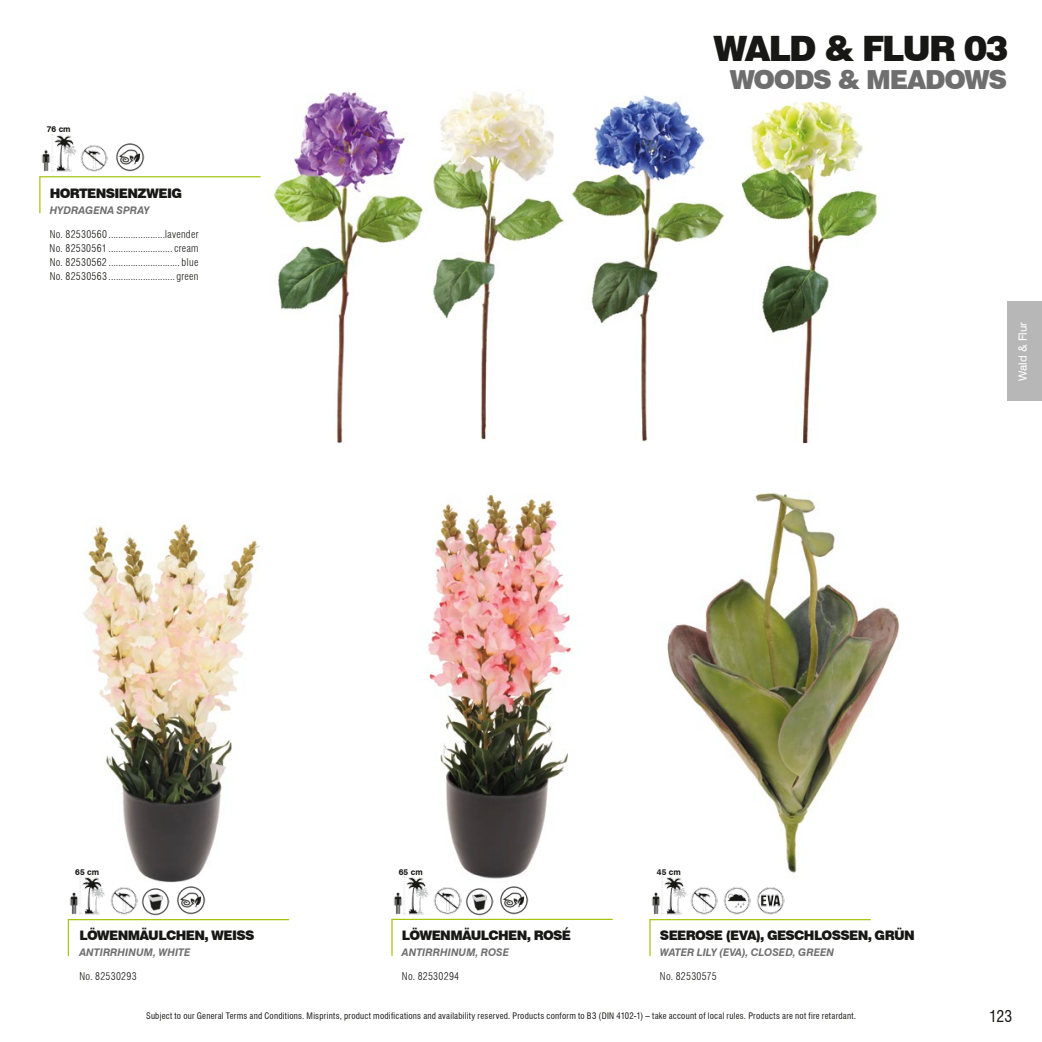
<style>
.page{position:relative;width:1042px;height:1042px;background:#fff}
.page>*{position:absolute;margin:0;border:0;box-sizing:border-box;transform-origin:0 0}
.t1{font:900 35px "Swiss 721 BT";letter-spacing:-.055em;color:#171715}
.t2{font:900 26.25px "Swiss 721 BT";letter-spacing:-.05em;color:#6e6e6e}
.t3{font:condensed 15.75px "Swiss 721 BT";color:#171715}
.t4{font:900 13.12px "Swiss 721 BT";letter-spacing:-.05em;color:#171715}
.t5{font:11.38px "Swiss 721 BT";color:#fff}
.t6{font:300 condensed 10.5px/14px "Swiss 721 BT";letter-spacing:.03em;color:#171715;text-align:justify}
.t7{font:italic 700 10.5px "Swiss 721 BT";color:#6e6e6e}
.t8{font:condensed 8.75px "Swiss 721 BT";letter-spacing:.03em;color:#171715}
.t9{font:700 8.4px "Swiss 721 BT";color:#171715}
</style>
<div class="page">
<img style="left:420px;top:494px;width:153px;height:385px">
<img style="left:257px;top:91px;width:166px;height:352px">
<img style="left:432px;top:91px;width:133px;height:349px">
<img style="left:572px;top:95px;width:152px;height:345px">
<img style="left:743px;top:101px;width:135px;height:341px">
<img style="left:661px;top:492px;width:239px;height:385px">
<img style="left:79px;top:523px;width:181px;height:379px">
<div style="left:1007px;top:302px;width:35px;height:99px;background:#b7b7b8"></div>
<hr style="left:68px;top:919px;width:221px;height:1px;background:#a4c60e">
<hr style="left:68px;top:919px;width:1px;height:37px;background:#a4c60e">
<img style="left:69px;top:877px;width:38px;height:38px">
<img style="left:110px;top:887px;width:28px;height:27px">
<img style="left:142px;top:887px;width:28px;height:28px">
<hr style="left:391px;top:919px;width:222px;height:1px;background:#a4c60e">
<hr style="left:391px;top:919px;width:2px;height:37px;background:#a4c60e">
<img style="left:393px;top:876px;width:37px;height:38px">
<img style="left:434px;top:887px;width:27px;height:27px">
<img style="left:465px;top:888px;width:28px;height:27px">
<hr style="left:649px;top:919px;width:222px;height:1px;background:#a4c60e">
<hr style="left:649px;top:919px;width:1px;height:37px;background:#a4c60e">
<img style="left:651px;top:877px;width:37px;height:38px">
<img style="left:723px;top:887px;width:28px;height:27px">
<hr style="left:39px;top:176px;width:222px;height:1px;background:#a4c60e">
<hr style="left:39px;top:177px;width:1px;height:36px;background:#a4c60e">
<img style="left:41px;top:134px;width:36px;height:38px">
<img style="left:80px;top:145px;width:28px;height:27px">
<img style="left:176px;top:885px;width:29px;height:30px">
<img style="left:500px;top:886px;width:29px;height:29px">
<img style="left:116px;top:143px;width:28px;height:29px">
<img style="left:690px;top:887px;width:28px;height:27px">
<img style="left:756px;top:887px;width:28px;height:27px">
<p class="t9" style="left:47px;top:124px;width:25px">76 cm</p>
<p class="t4" style="left:50px;top:185px;width:134px">HORTENSIENZWEIG</p>
<p class="t7" style="left:50px;top:203px;width:102px">HYDRAGENA SPRAY</p>
<p class="t6" style="left:50px;top:227px;width:150px">No. 82530560 .......................lavender No. 82530561 .......................... cream No. 82530562 ............................. blue No. 82530563 ........................... green</p>
<h1 class="t1" style="left:713px;top:28px;width:297px">WALD &amp; FLUR 03</h1>
<h2 class="t2" style="left:729px;top:63px;width:279px">WOODS &amp; MEADOWS</h2>
<p class="t5" style="left:1016px;top:381px;width:60px;rotate:-90deg">Wald &amp; Flur</p>
<p class="t9" style="left:75px;top:867px;width:25px">65 cm</p>
<p class="t9" style="left:399px;top:867px;width:25px">65 cm</p>
<p class="t9" style="left:657px;top:867px;width:25px">45 cm</p>
<p class="t4" style="left:79px;top:927px;width:177px">LÖWENMÄULCHEN, WEISS</p>
<p class="t7" style="left:79px;top:945px;width:113px">ANTIRRHINUM, WHITE</p>
<p class="t6" style="left:79px;top:969px;width:59px">No. 82530293</p>
<p class="t4" style="left:402px;top:927px;width:171px">LÖWENMÄULCHEN, ROSÉ</p>
<p class="t7" style="left:402px;top:945px;width:109px">ANTIRRHINUM, ROSE</p>
<p class="t6" style="left:402px;top:969px;width:59px">No. 82530294</p>
<p class="t4" style="left:660px;top:927px;width:256px">SEEROSE (EVA), GESCHLOSSEN, GRÜN</p>
<p class="t7" style="left:660px;top:945px;width:176px">WATER LILY (EVA), CLOSED, GREEN</p>
<p class="t6" style="left:660px;top:969px;width:58px">No. 82530575</p>
<p class="t8" style="left:146px;top:1010px;width:711px">Subject to our General Terms and Conditions. Misprints, product modifications and availability reserved. Products conform to B3 (DIN 4102-1) – take account of local rules. Products are not fire retardant.</p>
<p class="t3" style="left:989px;top:1006px;width:24px">123</p>
</div>
